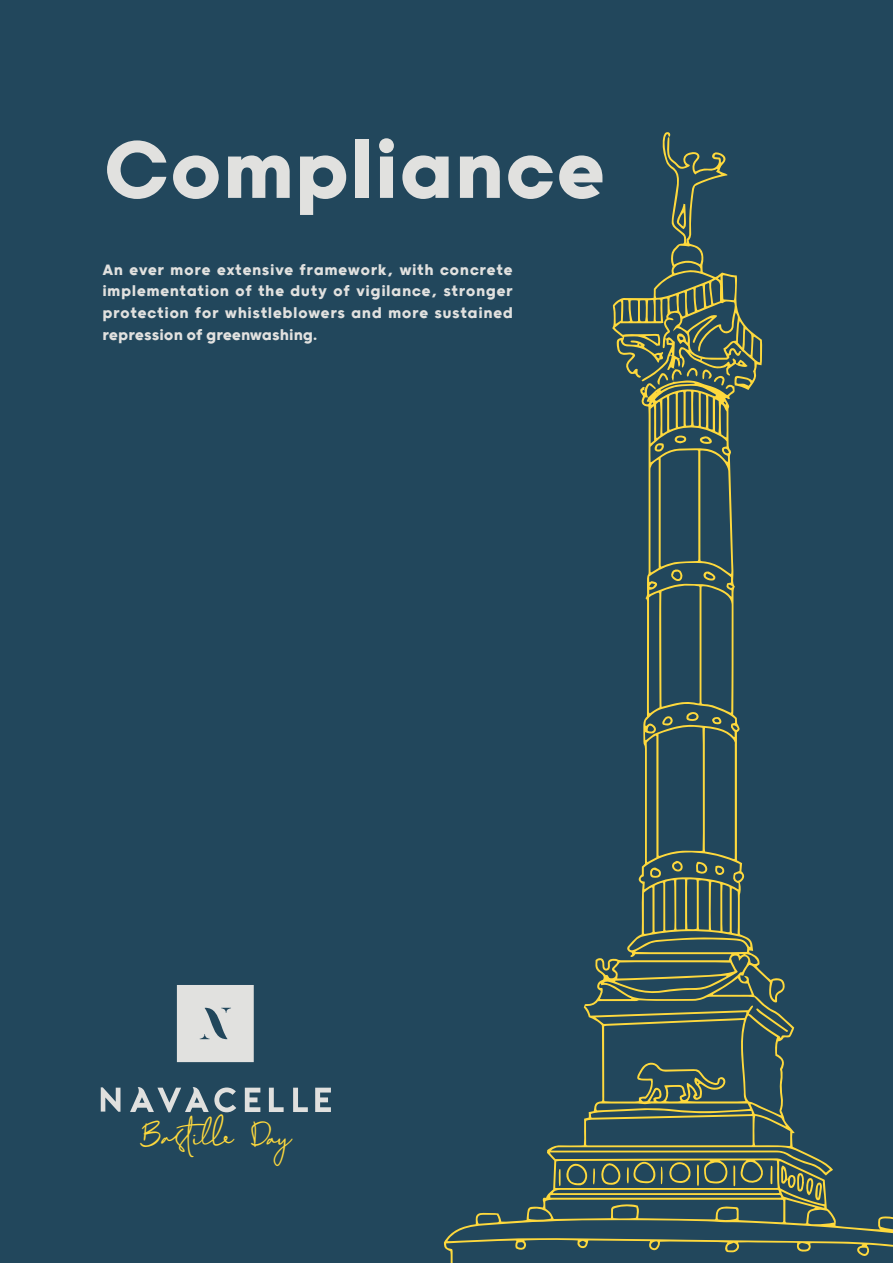
<style>
.page{position:relative;width:893px;height:1263px;background:#22475c}
.page>*{position:absolute;margin:0;border:0;box-sizing:border-box;transform-origin:0 0}
.t1{font:700 97.5px "Grold";color:#e1e1df}
.t2{font:600 40.8px "Casterio";color:#fed93d}
.t3{font:700 18px/21.6px "Grold";color:#e1e1df;text-align:justify}
</style>
<div class="page">
<svg style="left:444px;top:390px;width:449px;height:873px"></svg>
<svg style="left:669px;top:1161px;width:22px;height:22px"></svg>
<svg style="left:770px;top:1166px;width:2px;height:18px"></svg>
<svg style="left:697px;top:1164px;width:2px;height:22px"></svg>
<svg style="left:733px;top:1165px;width:2px;height:21px"></svg>
<svg style="left:601px;top:1161px;width:62px;height:24px"></svg>
<svg style="left:559px;top:1163px;width:36px;height:23px"></svg>
<svg style="left:756px;top:1008px;width:32px;height:24px"></svg>
<svg style="left:695px;top:862px;width:13px;height:12px"></svg>
<svg style="left:672px;top:861px;width:11px;height:11px"></svg>
<svg style="left:650px;top:867px;width:11px;height:11px"></svg>
<svg style="left:715px;top:865px;width:10px;height:10px"></svg>
<svg style="left:612px;top:132px;width:150px;height:258px"></svg>
<svg style="left:686px;top:712px;width:13px;height:9px"></svg>
<svg style="left:662px;top:716px;width:11px;height:10px"></svg>
<svg style="left:712px;top:717px;width:10px;height:7px"></svg>
<svg style="left:670px;top:569px;width:12px;height:13px"></svg>
<svg style="left:703px;top:571px;width:13px;height:10px"></svg>
<svg style="left:674px;top:435px;width:13px;height:8px"></svg>
<svg style="left:699px;top:436px;width:13px;height:8px"></svg>
<svg style="left:655px;top:443px;width:9px;height:9px"></svg>
<svg style="left:781px;top:1165px;width:41px;height:36px"></svg>
<svg style="left:245px;top:1088px;width:15px;height:24px"></svg>
<svg style="left:269px;top:1088px;width:15px;height:24px"></svg>
<svg style="left:293px;top:1088px;width:15px;height:24px"></svg>
<svg style="left:315px;top:1088px;width:16px;height:24px"></svg>
<svg style="left:130px;top:1087px;width:106px;height:25px"></svg>
<svg style="left:101px;top:1087px;width:19px;height:25px"></svg>
<svg style="left:177px;top:985px;width:77px;height:77px"></svg>
<h1 class="t1" style="left:102px;top:112px;width:505px">Compliance</h1>
<p class="t3" style="left:102px;top:258px;width:412px">An ever more extensive framework, with concrete implementation of the duty of vigilance, stronger protection for whistleblowers and more sustained repression of greenwashing.</p>
<h2 class="t2" style="left:141px;top:1107px;width:152px">BASTILLE DAY</h2>
</div>
